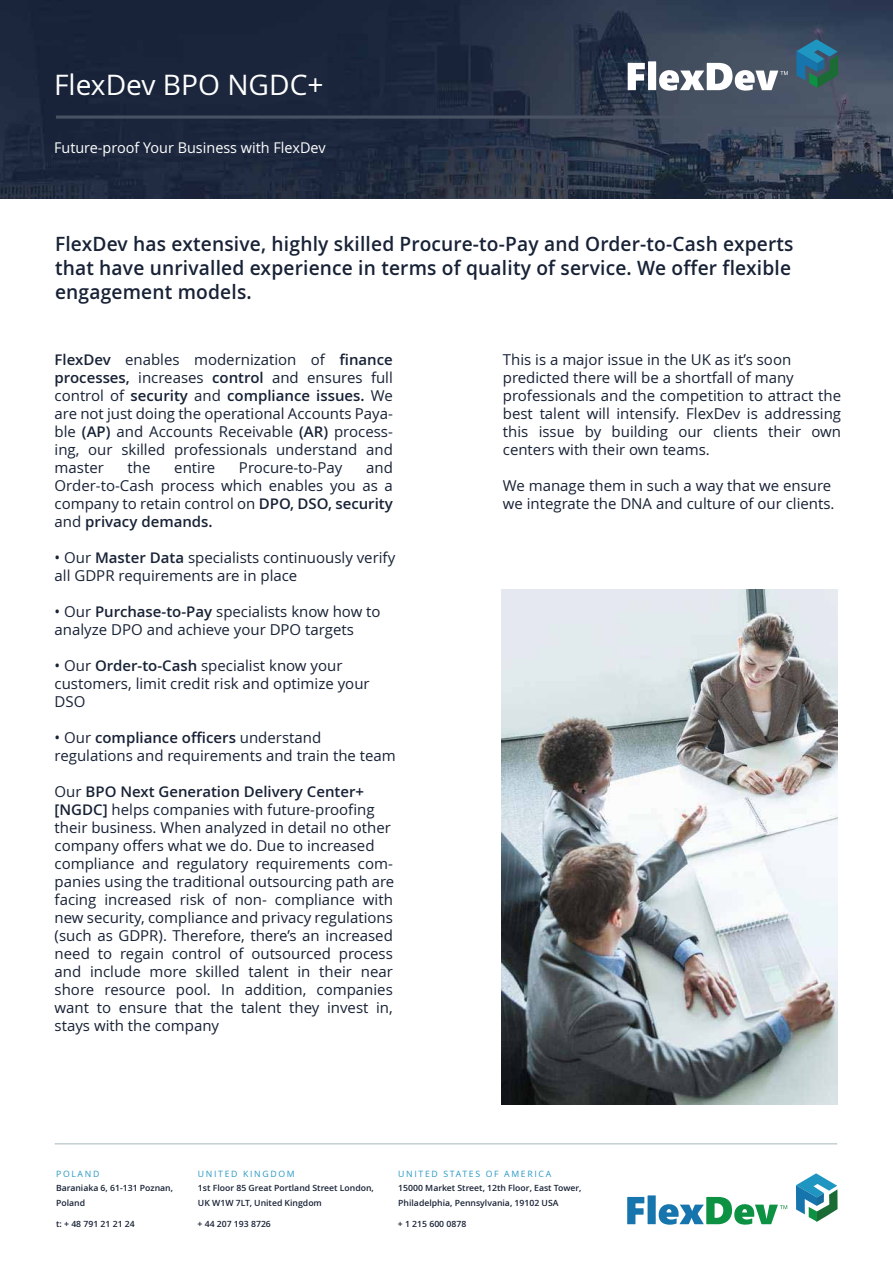
<style>
.page{position:relative;width:893px;height:1263px;background:#fff}
.page>*{position:absolute;margin:0;border:0;box-sizing:border-box;transform-origin:0 0}
.t1{font:28.2px "Open Sans";color:#fff}
.t2{font:600 20.1px/24.2px "Open Sans";letter-spacing:.01em;color:#182236;scale:.95 1}
.t3{font:15px/18px "Open Sans";color:#182236}
.t4{font:14.85px "Open Sans";color:#fff}
.t5{font:600 8.7px/15px "Open Sans";color:#182236}
.t6{font:8.7px "Open Sans";letter-spacing:.19em;color:#2798c3}
.s1{font-weight:600}
</style>
<div class="page">
<img style="left:0;top:0;width:893px;height:198px">
<div style="left:56px;top:115px;width:782px;height:4px;border:2px solid #485263"></div>
<svg style="left:796px;top:1173px;width:42px;height:49px"></svg>
<svg style="left:627px;top:1195px;width:160px;height:30px"></svg>
<svg style="left:796px;top:39px;width:42px;height:49px"></svg>
<svg style="left:628px;top:61px;width:160px;height:30px"></svg>
<hr style="left:55px;top:1143px;width:782px;height:1px;background:#c4d0d3">
<img style="left:502px;top:590px;width:335px;height:514px">
<h1 class="t1" style="left:54px;top:69px;width:271px">FlexDev BPO NGDC+</h1>
<p class="t4" style="left:54px;top:140px;width:273px">Future-proof Your Business with FlexDev</p>
<h2 class="t2" style="left:55px;top:232px;width:779px">FlexDev has extensive, highly skilled Procure-to-Pay and Order-to-Cash experts that have unrivalled experience in terms of quality of service. We offer flexible engagement models.</h2>
<p class="t3" style="left:55px;top:351px;width:340px;text-align:justify"><span class="s1">FlexDev</span> enables modernization of <span class="s1">finance processes,</span> increases <span class="s1">control</span> and ensures full control of <span class="s1">security</span> and <span class="s1">compliance issues.</span> We are not just doing the operational Accounts Paya&shy;ble <span class="s1">(AP)</span> and Accounts Receivable <span class="s1">(AR)</span> process&shy;ing, our skilled professionals understand and master</p>
<p class="t3" style="left:55px;top:459px;width:340px;text-align:justify;text-indent:311px">and Order-to-Cash process which enables you as a company to retain control on <span class="s1">DPO, DSO, security </span>and <span class="s1">privacy demands.</span></p>
<p class="t3" style="left:55px;top:549px;width:342px">• Our <span class="s1">Master Data</span> specialists continuously verify all GDPR requirements are in place</p>
<p class="t3" style="left:55px;top:603px;width:327px">• Our <span class="s1">Purchase-to-Pay</span> specialists know how to analyze DPO and achieve your DPO targets</p>
<p class="t3" style="left:55px;top:657px;width:317px">• Our <span class="s1">Order-to-Cash</span> specialist know your customers, limit credit risk and optimize your<br>DSO</p>
<p class="t3" style="left:55px;top:729px;width:343px">• Our <span class="s1">compliance officers</span> understand regulations and requirements and train the team</p>
<p class="t3" style="left:55px;top:783px;width:341px">Our <span class="s1">BPO Next Generation Delivery Center+ [NGDC]</span> helps companies with future-proofing their business. When analyzed in detail no other company offers what we do. Due to increased compliance and regulatory requirements com&shy;panies using the traditional outsourcing path are facing increased risk of non- compliance with new security, compliance and privacy regulations (such as GDPR). Therefore, there’s an increased need to regain control of outsourced process and include more skilled talent in their near shore resource pool. In addition, companies want to ensure that the talent they invest in, stays with the company</p>
<p class="t3" style="left:128px;top:459px;width:24px">the</p>
<p class="t3" style="left:174px;top:459px;width:42px">entire</p>
<p class="t3" style="left:239px;top:459px;width:105px">Procure-to-Pay</p>
<p class="t3" style="left:503px;top:351px;width:340px">This is a major issue in the UK as it’s soon predicted there will be a shortfall of many professionals and the competition to attract the best talent will intensify. FlexDev is addressing this issue by building our clients their own centers with their own teams.</p>
<p class="t3" style="left:503px;top:477px;width:333px">We manage them in such a way that we ensure we integrate the DNA and culture of our clients.</p>
<p class="t6" style="left:56px;top:1169px;width:45px">POLAND</p>
<p class="t6" style="left:198px;top:1169px;width:98px">UNITED KINGDOM</p>
<p class="t6" style="left:398px;top:1169px;width:154px">UNITED STATES OF AMERICA</p>
<p class="t5" style="left:56px;top:1181px;width:118px">Baraniaka 6, 61-131 Poznan,<br>Poland</p>
<p class="t5" style="left:198px;top:1181px;width:177px">1st Floor 85 Great Portland Street London,<br>UK W1W 7LT, United Kingdom</p>
<p class="t5" style="left:56px;top:1217px;width:80px">t: + 48 791 21 21 24</p>
<p class="t5" style="left:198px;top:1217px;width:75px">+ 44 207 193 8726</p>
<p class="t5" style="left:398px;top:1181px;width:185px">15000 Market Street, 12th Floor, East Tower,<br>Philadelphia, Pennsylvania, 19102 USA</p>
<p class="t5" style="left:398px;top:1217px;width:70px">+ 1 215 600 0878</p>
</div>
